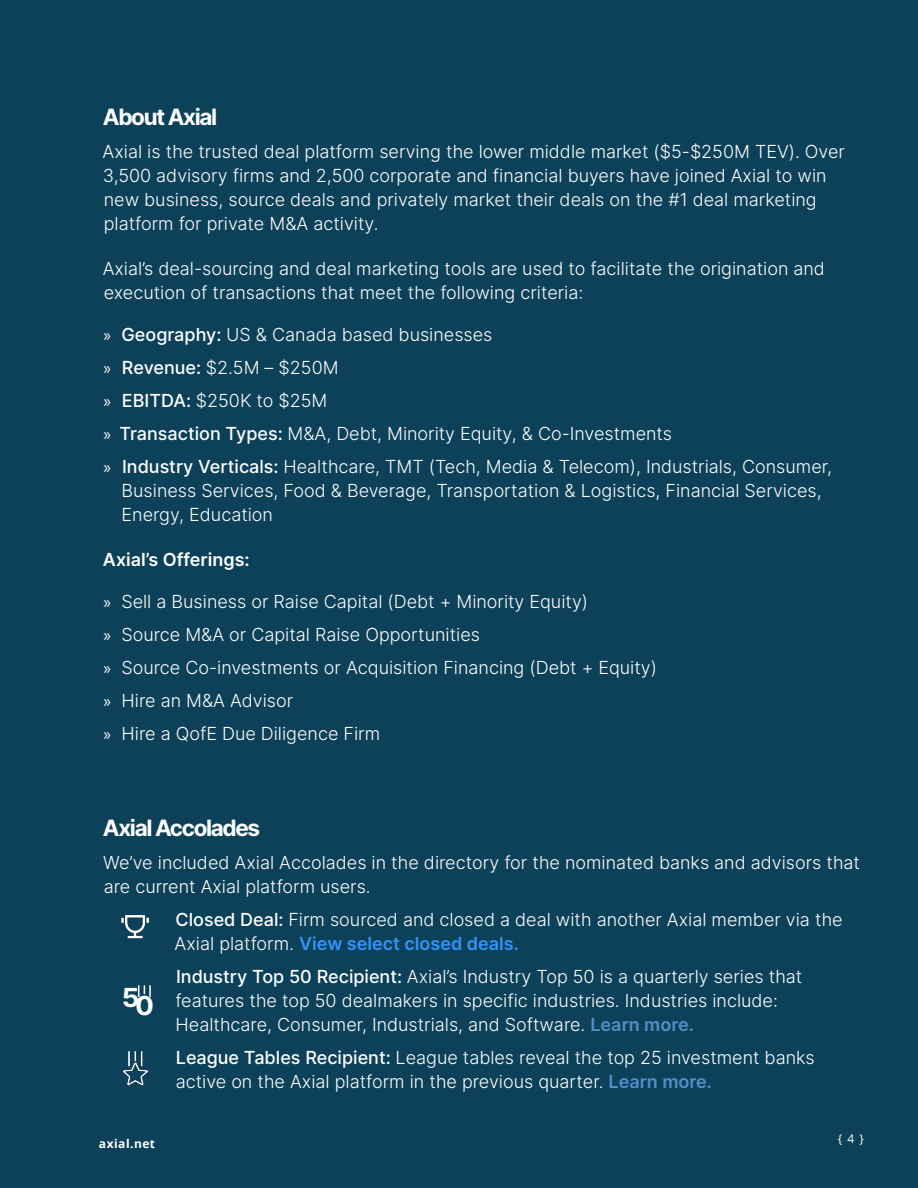
<style>
.page{position:relative;width:918px;height:1188px;background:#0c4159}
.page>*{position:absolute;margin:0;border:0;box-sizing:border-box;transform-origin:0 0}
.t1{font:700 26.25px "Inter";color:#fff;scale:1.05 1}
.t2{font:700 22.5px "Inter";letter-spacing:-.06em;color:#fff}
.t3{font:300 18px/24px "Inter";color:#fff}
.t4{font:600 18px "Inter";color:#fff}
.t5{font:700 12px "Open Sans";letter-spacing:.04em;color:#fff}
.t6{font:12px "Open Sans";color:#fff}
.s1{font-family:"Myriad Pro";font-weight:400}
.s2{font-weight:500}
.s3{font-weight:600;color:#3294f7}
.s4{font-weight:600;color:#538dca}
</style>
<div class="page">
<img style="left:121px;top:915px;width:28px;height:24px">
<svg style="left:138px;top:985px;width:13px;height:12px"></svg>
<img style="left:123px;top:1051px;width:24px;height:35px">
<p class="t2" style="left:103px;top:100px;width:116px">About Axial</p>
<p class="t3" style="left:103px;top:140px;width:744px">Axial is the trusted deal platform serving the lower middle market ($5-$250M TEV). Over 3,500 advisory firms and 2,500 corporate and financial buyers have joined Axial to win new business, source deals and privately market their deals on the #1 deal marketing platform for private M&amp;A activity.</p>
<p class="t3" style="left:103px;top:257px;width:724px">Axial’s deal-sourcing and deal marketing tools are used to facilitate the origination and execution of transactions that meet the following criteria:</p>
<p class="t3" style="left:103px;top:318px;width:730px;line-height:33px"><span class="s1">»</span> <span class="s2">Geography:</span> US &amp; Canada based businesses<br><span class="s1">»</span> <span class="s2">Revenue:</span> $2.5M – $250M<br><span class="s1">»</span> <span class="s2">EBITDA:</span> $250K to $25M<br><span class="s1">»</span> <span class="s2">Transaction Types:</span> M&amp;A, Debt, Minority Equity, &amp; Co-Investments<br><span class="s1">»</span> <span class="s2">Industry Verticals:</span> Healthcare, TMT (Tech, Media &amp; Telecom), Industrials, Consumer,</p>
<p class="t3" style="left:122px;top:478px;width:702px">Business Services, Food &amp; Beverage, Transportation &amp; Logistics, Financial Services,<br>Energy, Education</p>
<p class="t4" style="left:103px;top:546px;width:148px">Axial’s Offerings:</p>
<p class="t3" style="left:103px;top:585px;width:555px;line-height:33px"><span class="s1">»</span> Sell a Business or Raise Capital (Debt + Minority Equity)<br><span class="s1">»</span> Source M&amp;A or Capital Raise Opportunities<br><span class="s1">»</span> Source Co-investments or Acquisition Financing (Debt + Equity) <span class="s1">»</span> Hire an M&amp;A Advisor<br><span class="s1">»</span> Hire a QofE Due Diligence Firm</p>
<p class="t2" style="left:103px;top:811px;width:159px">Axial Accolades</p>
<p class="t3" style="left:103px;top:851px;width:758px">We’ve included Axial Accolades in the directory for the nominated banks and advisors that are current Axial platform users.</p>
<p class="t3" style="left:175px;top:908px;width:669px"><span class="s2">Closed Deal:</span> Firm sourced and closed a deal with another Axial member via the<br>Axial platform. <span class="s3">View select closed deals.</span></p>
<p class="t3" style="left:175px;top:965px;width:629px"><span class="s2">Industry Top 50 Recipient:</span> Axial’s Industry Top 50 is a quarterly series that features the top 50 dealmakers in specific industries. Industries include:<br>Healthcare, Consumer, Industrials, and Software. <span class="s4">Learn more.</span></p>
<p class="t3" style="left:176px;top:1045px;width:641px"><span class="s2">League Tables Recipient:</span> League tables reveal the top 25 investment banks active on the Axial platform in the previous quarter. <span class="s4">Learn more.</span></p>
<h1 class="t1" style="left:121px;top:982px;width:33px">50</h1>
<p class="t5" style="left:99px;top:1135px;width:58px">axial.net</p>
<p class="t6" style="left:838px;top:1131px;width:28px">{ 4 }</p>
</div>
